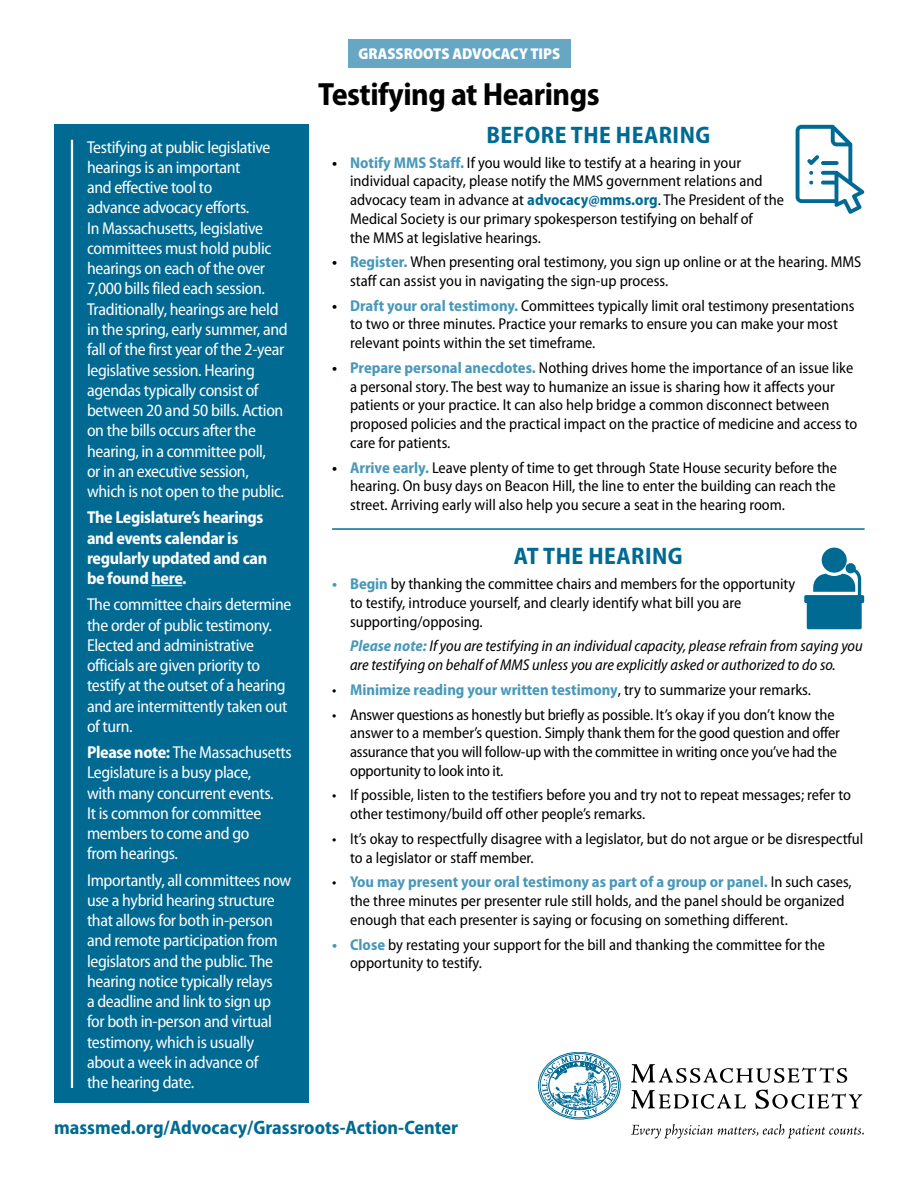
<style>
.page{position:relative;width:918px;height:1188px;background:#fff}
.page>*{position:absolute;margin:0;border:0;box-sizing:border-box;transform-origin:0 0}
.t1{font:700 semi-condensed 32.25px "Myriad Pro";letter-spacing:-.015em;color:#000}
.t2{font:700 semi-condensed 24px "Myriad Pro";letter-spacing:.02em;color:#006a93}
.t3{font:700 semi-condensed 19.5px "Myriad Pro";color:#006a93}
.t4{font:semi-condensed 17.25px/20.2px "Myriad Pro";letter-spacing:-.02em;color:#fff}
.t5{font:700 semi-condensed 17.25px/20.2px "Myriad Pro";letter-spacing:-.02em;color:#fff}
.t6{font:semi-condensed 15.75px/18.8px "Myriad Pro";color:#000}
.t7{font:italic semi-condensed 15.75px/18.8px "Myriad Pro";color:#000}
.t8{font:700 semi-condensed 15.75px "Myriad Pro";color:#4898ba}
.t9{font:900 semi-condensed 15.75px "Myriad Pro";color:#fff}
.s1{font-weight:700}
.s2{font-weight:700;color:#4898ba}
.s3{font-weight:700;color:#006a93}
.s4{font-weight:400;color:#000}
</style>
<div class="page">
<div style="left:348px;top:39px;width:223px;height:29px;background:#67a7c4"></div>
<svg style="left:631px;top:1124px;width:233px;height:14px"></svg>
<svg style="left:631px;top:1064px;width:216px;height:19px"></svg>
<svg style="left:631px;top:1090px;width:115px;height:19px"></svg>
<svg style="left:755px;top:1089px;width:107px;height:20px"></svg>
<div style="left:538px;top:1052px;width:82px;height:67px;border:1px solid #006a93;border-radius:50%"></div>
<svg style="left:542px;top:1055px;width:75px;height:61px"></svg>
<div style="left:54px;top:125px;width:255px;height:978px;background:#006a93"></div>
<hr style="left:151px;top:585px;width:31px;height:1px;background:#fff">
<hr style="left:332px;top:528px;width:533px;height:2px;background:#006a93">
<hr style="left:71px;top:140px;width:2px;height:948px;background:#fff">
<svg style="left:796px;top:125px;width:68px;height:89px"></svg>
<div style="left:804px;top:595px;width:60px;height:8px;background:#006a93;border-radius:2px"></div>
<div style="left:822px;top:548px;width:25px;height:25px;background:#006a93;border-radius:50%"></div>
<svg style="left:807px;top:563px;width:55px;height:66px"></svg>
<p class="t4" style="left:87px;top:137px;width:202px">Testifying at public legislative hearings is an important<br>and effective tool to<br>advance advocacy efforts.<br>In Massachusetts, legislative committees must hold public hearings on each of the over<br>7,000 bills filed each session.<br>Traditionally, hearings are held in the spring, early summer, and fall of the first year of the 2-year legislative session. Hearing agendas typically consist of between 20 and 50 bills. Action on the bills occurs after the hearing, in a committee poll,<br>or in an executive session, which is not open to the public.</p>
<p class="t5" style="left:87px;top:508px;width:182px">The Legislature’s hearings and events calendar is regularly updated and can be found here.</p>
<p class="t4" style="left:87px;top:595px;width:206px">The committee chairs determine the order of public testimony.<br>Elected and administrative officials are given priority to testify at the outset of a hearing and are intermittently taken out of turn.</p>
<p class="t4" style="left:87px;top:743px;width:206px"><span class="s1">Please note:</span> The Massachusetts<br>Legislature is a busy place,<br>with many concurrent events.<br>It is common for committee members to come and go<br>from hearings.</p>
<p class="t4" style="left:87px;top:870px;width:206px">Importantly, all committees now use a hybrid hearing structure that allows for both in-person and remote participation from legislators and the public. The hearing notice typically relays<br>a deadline and link to sign up for both in-person and virtual testimony, which is usually about a week in advance of<br>the hearing date.</p>
<p class="t9" style="left:359px;top:45px;width:203px">GRASSROOTS ADVOCACY TIPS</p>
<h1 class="t1" style="left:318px;top:76px;width:283px">Testifying at Hearings</h1>
<h2 class="t2" style="left:486px;top:121px;width:225px">BEFORE THE HEARING</h2>
<p class="t6" style="left:350px;top:153px;width:435px;text-indent:-18px"><span class="s1">•</span> <span class="s2">Notify MMS Staff.</span> If you would like to testify at a hearing in your individual capacity, please notify the MMS government relations and advocacy team in advance at <span class="s3">advocacy@mms.org</span>. The President of the Medical Society is our primary spokesperson testifying on behalf of<br>the MMS at legislative hearings.</p>
<p class="t6" style="left:350px;top:253px;width:513px;text-indent:-18px"><span class="s1">•</span> <span class="s2">Register.</span> When presenting oral testimony, you sign up online or at the hearing. MMS staff can assist you in navigating the sign-up process.</p>
<p class="t6" style="left:350px;top:296px;width:506px;text-indent:-18px"><span class="s1">•</span> <span class="s2">Draft your oral testimony.</span> Committees typically limit oral testimony presentations to two or three minutes. Practice your remarks to ensure you can make your most relevant points within the set timeframe.</p>
<p class="t6" style="left:350px;top:359px;width:509px;text-indent:-18px"><span class="s1">•</span> <span class="s2">Prepare personal anecdotes.</span> Nothing drives home the importance of an issue like a personal story. The best way to humanize an issue is sharing how it affects your patients or your practice. It can also help bridge a common disconnect between proposed policies and the practical impact on the practice of medicine and access to care for patients.</p>
<p class="t6" style="left:350px;top:458px;width:489px;text-align:justify;text-indent:-18px"><span class="s1">•</span> <span class="s2">Arrive early.</span> Leave plenty of time to get through State House security before the hearing. On busy days on Beacon Hill, the line to enter the building can reach the street. Arriving early will also help you secure a seat in the hearing room.</p>
<h2 class="t2" style="left:514px;top:543px;width:170px">AT THE HEARING</h2>
<p class="t6" style="left:350px;top:575px;width:447px;text-indent:-18px"><span class="s2">• Begin</span> by thanking the committee chairs and members for the opportunity to testify, introduce yourself, and clearly identify what bill you are supporting/opposing.</p>
<p class="t7" style="left:350px;top:637px;width:514px"><span class="s2">Please note:</span> If you are testifying in an individual capacity, please refrain from saying you are testifying on behalf of MMS unless you are explicitly asked or authorized to do so.</p>
<p class="t8" style="left:332px;top:681px;width:480px"><span class="s4">•</span> Minimize reading your written testimony<span class="s4">, try to summarize your remarks.</span></p>
<p class="t6" style="left:350px;top:705px;width:491px;text-indent:-18px">• Answer questions as honestly but briefly as possible. It’s okay if you don’t know the answer to a member’s question. Simply thank them for the good question and offer assurance that you will follow-up with the committee in writing once you’ve had the opportunity to look into it.</p>
<p class="t6" style="left:350px;top:786px;width:502px;text-indent:-18px">• If possible, listen to the testifiers before you and try not to repeat messages; refer to other testimony/build off other people’s remarks.</p>
<p class="t6" style="left:350px;top:830px;width:515px;text-indent:-18px">• It’s okay to respectfully disagree with a legislator, but do not argue or be disrespectful to a legislator or staff member.</p>
<p class="t6" style="left:350px;top:873px;width:503px;text-indent:-18px">• <span class="s2">You may present your oral testimony as part of a group or panel.</span> In such cases, the three minutes per presenter rule still holds, and the panel should be organized enough that each presenter is saying or focusing on something different.</p>
<p class="t6" style="left:350px;top:935px;width:477px;text-indent:-18px"><span class="s2">• Close</span> by restating your support for the bill and thanking the committee for the opportunity to testify.</p>
<p class="t3" style="left:54px;top:1117px;width:406px">massmed.org/Advocacy/Grassroots-Action-Center</p>
</div>
